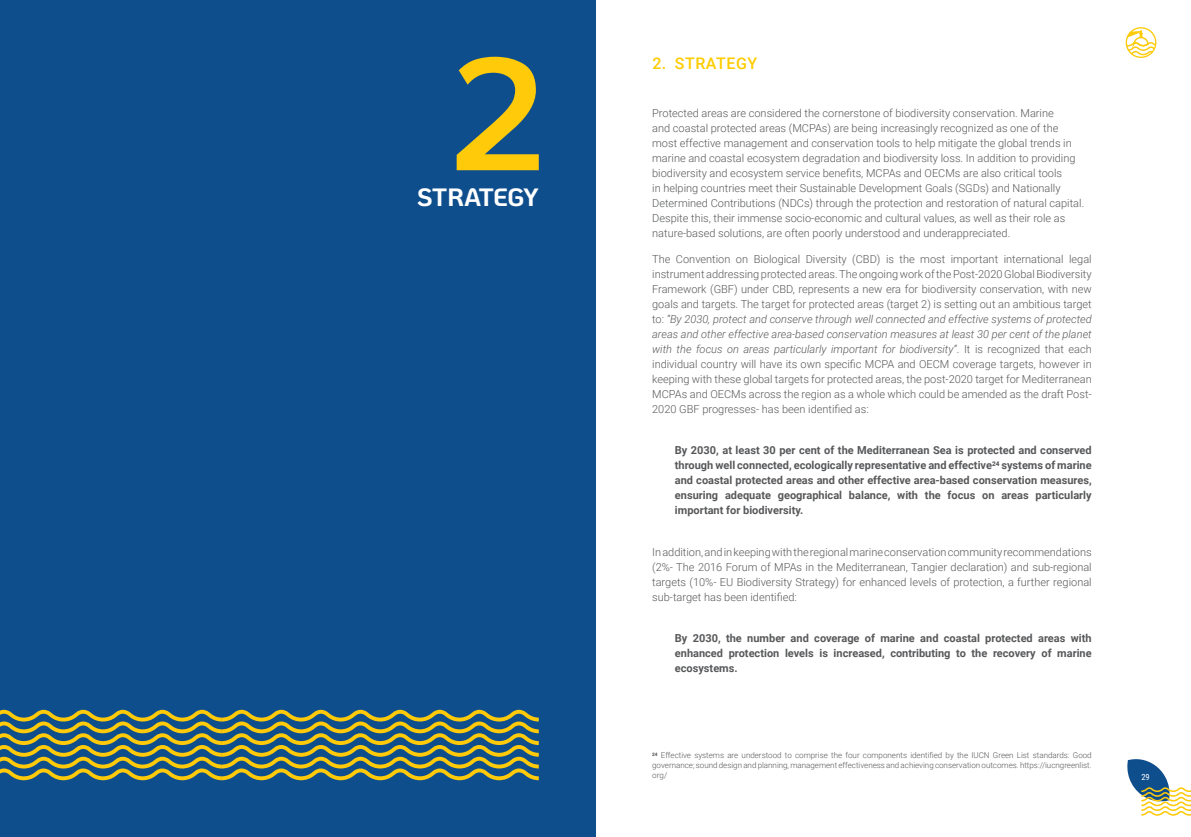
<style>
.page{position:relative;width:1191px;height:837px;background:#fff}
.page>*{position:absolute;margin:0;border:0;box-sizing:border-box;transform-origin:0 0}
.t1{font:700 25px "Ko Ho";letter-spacing:-.02em;color:#fff}
.sous_titre_X{font:500 16px "Roboto";letter-spacing:.035em;color:#fc0}
.TXT_STD{font:300 11px/15px "Roboto";color:#57585a;text-align:justify}
.sous_titre_X-2{font:300 11px/15px "Roboto";color:#57585a}
.TXT_STD-2{font:700 11px/15px "Roboto";color:#57585a;text-align:justify}
.t2{font:8.5px "Roboto Condensed";color:#fff}
.NotedeFin{font:300 8px/9.6px "Roboto";color:#57585a;text-align:justify}
.s1{font-style:italic}
</style>
<div class="page">
<svg style="left:1127px;top:759px;width:64px;height:56px"></svg>
<div style="left:1125px;top:27px;width:31px;height:31px;border:1px solid #fdcb0a;border-radius:50%"></div>
<svg style="left:1126px;top:30px;width:29px;height:25px"></svg>
<div style="left:0;top:0;width:595px;height:836px;background:#0f4e8c"></div>
<svg style="left:456px;top:57px;width:83px;height:113px"></svg>
<svg style="left:0;top:709px;width:539px;height:72px"></svg>
<p class="t1" style="left:417px;top:176px;width:123px">STRATEGY</p>
<p class="sous_titre_X" style="left:652px;top:52px;width:106px">2. STRATEGY</p>
<p class="sous_titre_X-2" style="left:652px;top:105px;width:433px">Protected areas are considered the cornerstone of biodiversity conservation. Marine<br>and coastal protected areas (MCPAs) are being increasingly recognized as one of the most effective management and conservation tools to help mitigate the global trends in marine and coastal ecosystem degradation and biodiversity loss. In addition to providing biodiversity and ecosystem service benefits, MCPAs and OECMs are also critical tools<br>in helping countries meet their Sustainable Development Goals (SGDs) and Nationally Determined Contributions (NDCs) through the protection and restoration of natural capital.<br>Despite this, their immense socio-economic and cultural values, as well as their role as nature-based solutions, are often poorly understood and underappreciated.</p>
<p class="TXT_STD" style="left:652px;top:251px;width:441px">The Convention on Biological Diversity (CBD) is the most important international legal instrument addressing protected areas. The ongoing work of the Post-2020 Global Biodiversity Framework (GBF) under CBD, represents a new era for biodiversity conservation, with new goals and targets. The target for protected areas (target 2) is setting out an ambitious target to: <span class="s1">“By 2030, protect and conserve through well connected and effective systems of protected areas and other effective area-based conservation measures at least 30 per cent of the planet with the focus on areas particularly important for biodiversity”</span>. It is recognized that each individual country will have its own specific MCPA and OECM coverage targets, however in keeping with these global targets for protected areas, the post-2020 target for Mediterranean MCPAs and OECMs across the region as a whole which could be amended as the draft Post-2020 GBF progresses- has been identified as:</p>
<p class="TXT_STD-2" style="left:675px;top:442px;width:418px">By 2030, at least 30 per cent of the Mediterranean Sea is protected and conserved through well connected, ecologically representative and effective<sup>24</sup> systems of marine and coastal protected areas and other effective area-based conservation measures, ensuring adequate geographical balance, with the focus on areas particularly important for biodiversity.</p>
<p class="TXT_STD" style="left:652px;top:543px;width:441px">In addition, and in keeping with the regional marine conservation community recommendations (2%- The 2016 Forum of MPAs in the Mediterranean, Tangier declaration) and sub-regional targets (10%- EU Biodiversity Strategy) for enhanced levels of protection, a further regional sub-target has been identified:</p>
<p class="TXT_STD-2" style="left:675px;top:630px;width:418px">By 2030, the number and coverage of marine and coastal protected areas with enhanced protection levels is increased, contributing to the recovery of marine ecosystems.</p>
<p class="NotedeFin" style="left:652px;top:750px;width:441px"><sup>24</sup> Effective systems are understood to comprise the four components identified by the IUCN Green List standards: Good governance; sound design and planning, management effectiveness and achieving conservation outcomes. https://iucngreenlist. org/</p>
<p class="t2" style="left:1141px;top:771px;width:10px">29</p>
</div>
